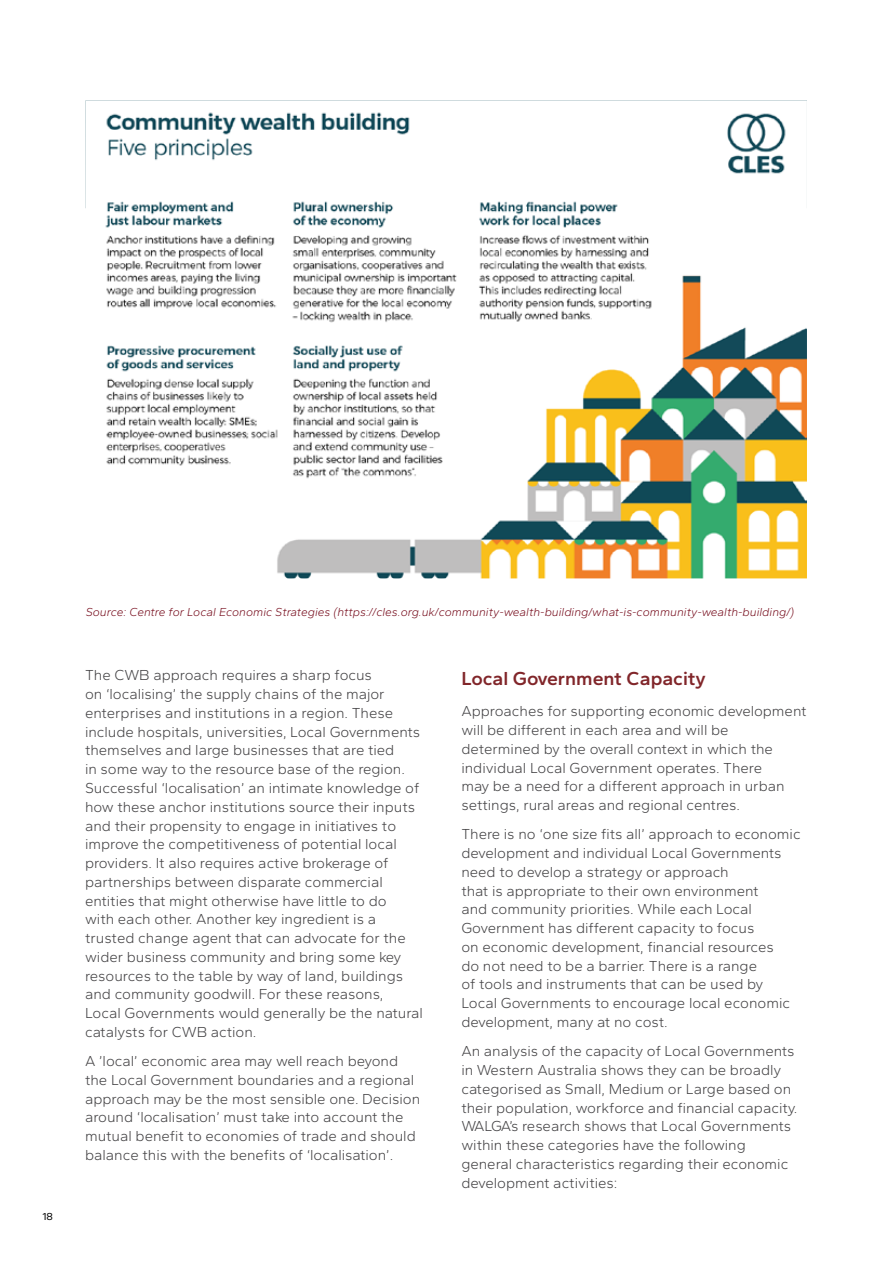
<style>
.page{position:relative;width:893px;height:1263px;background:#fff}
.page>*{position:absolute;margin:0;border:0;box-sizing:border-box;transform-origin:0 0}
.t1{font:19.5px "Gantari";letter-spacing:-.005em;color:#81262a}
.t2{font:15px/18.8px "Gantari";letter-spacing:-.005em;color:#414042}
.t3{font:italic 12px "Gantari";color:#760c1c}
.t4{font:10.5px "Gantari";color:#000}
</style>
<div class="page">
<img style="left:86px;top:100px;width:721px;height:478px">
<p class="t4" style="left:43px;top:1210px;width:12px">18</p>
<p class="t3" style="left:86px;top:604px;width:710px">Source: Centre for Local Economic Strategies (https://cles.org.uk/community-wealth-building/what-is-community-wealth-building/)</p>
<p class="t2" style="left:85px;top:666px;width:339px">The CWB approach requires a sharp focus<br>on ‘localising’ the supply chains of the major enterprises and institutions in a region. These include hospitals, universities, Local Governments themselves and large businesses that are tied<br>in some way to the resource base of the region.<br>Successful ‘localisation’ an intimate knowledge of how these anchor institutions source their inputs and their propensity to engage in initiatives to improve the competitiveness of potential local providers. It also requires active brokerage of partnerships between disparate commercial entities that might otherwise have little to do<br>with each other. Another key ingredient is a trusted change agent that can advocate for the wider business community and bring some key resources to the table by way of land, buildings and community goodwill. For these reasons, Local Governments would generally be the natural catalysts for CWB action.</p>
<p class="t2" style="left:85px;top:1051px;width:337px">A ’local’ economic area may well reach beyond the Local Government boundaries and a regional approach may be the most sensible one. Decision around ‘localisation’ must take into account the mutual benefit to economies of trade and should balance this with the benefits of ‘localisation’.</p>
<h1 class="t1" style="left:461px;top:666px;width:246px">Local Government Capacity</h1>
<p class="t2" style="left:461px;top:701px;width:347px">Approaches for supporting economic development will be different in each area and will be determined by the overall context in which the individual Local Government operates. There<br>may be a need for a different approach in urban settings, rural areas and regional centres.</p>
<p class="t2" style="left:461px;top:825px;width:341px">There is no ‘one size fits all’ approach to economic development and individual Local Governments need to develop a strategy or approach<br>that is appropriate to their own environment<br>and community priorities. While each Local Government has different capacity to focus<br>on economic development, financial resources<br>do not need to be a barrier. There is a range<br>of tools and instruments that can be used by Local Governments to encourage local economic development, many at no cost.</p>
<p class="t2" style="left:461px;top:1041px;width:338px">An analysis of the capacity of Local Governments in Western Australia shows they can be broadly categorised as Small, Medium or Large based on their population, workforce and financial capacity.<br>WALGA’s research shows that Local Governments within these categories have the following general characteristics regarding their economic development activities:</p>
</div>
